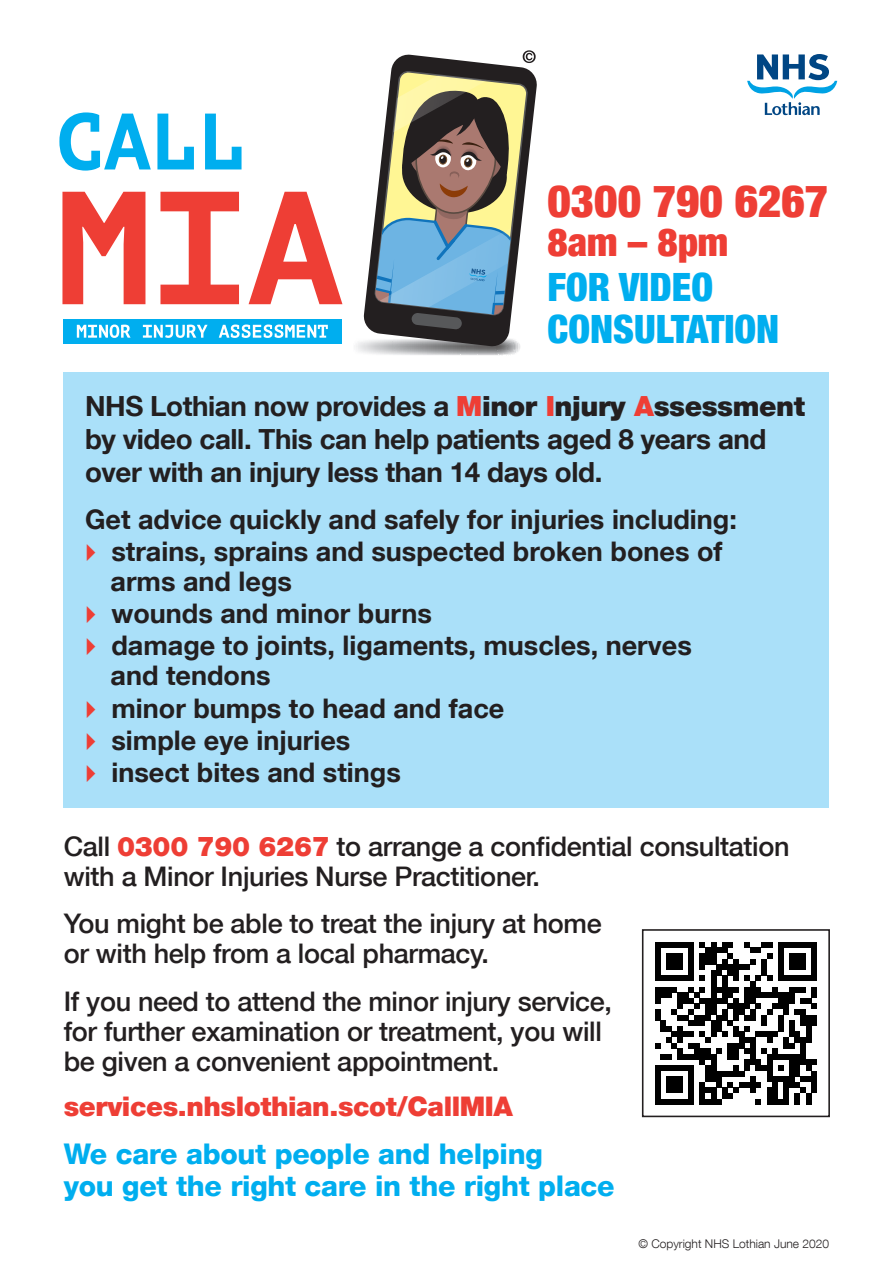
<style>
.page{position:relative;width:893px;height:1263px;background:#fff}
.page>*{position:absolute;margin:0;border:0;box-sizing:border-box;transform-origin:0 0}
.t1{font:900 condensed 45px "Helvetica Neue LT Com";color:#ee3e35}
.t2{font:900 condensed 39px/43.5px "Helvetica Neue LT Com";color:#00aeef}
.t3{font:800 28.5px/31.5px "Helvetica Neue LT Com";letter-spacing:-.01em;color:#00aeef}
.t4{font:700 27.75px/33px "Helvetica Neue LT Com";letter-spacing:-.015em;color:#231f20}
.BODY{font:500 27px/30px "Helvetica Neue LT Com";letter-spacing:-.01em;color:#231f20}
.BODY-2{font:700 27px/30px "Helvetica Neue LT Com";color:#231f20}
.t5{font:900 27px "Helvetica Neue LT Com";letter-spacing:-.015em;color:#ee3e35}
.BODY-3{font:300 12px "Helvetica Neue LT Com";color:#231f20}
.s1{color:#ee3e35}
.s2{font-weight:900;color:#ee3e35}
.s3{font-weight:900}
</style>
<div class="page">
<svg style="left:655px;top:942px;width:162px;height:162px"></svg>
<div style="left:642px;top:929px;width:188px;height:188px;border:2px solid #231f20"></div>
<svg style="left:747px;top:54px;width:90px;height:61px"></svg>
<svg style="left:59px;top:112px;width:92px;height:59px"></svg>
<svg style="left:157px;top:114px;width:37px;height:55px"></svg>
<svg style="left:205px;top:114px;width:37px;height:55px"></svg>
<svg style="left:62px;top:192px;width:83px;height:112px"></svg>
<svg style="left:160px;top:192px;width:79px;height:112px"></svg>
<svg style="left:249px;top:192px;width:93px;height:112px"></svg>
<div style="left:63px;top:319px;width:278px;height:24px;background:#00aeef"></div>
<svg style="left:356px;top:341px;width:164px;height:14px"></svg>
<svg style="left:365px;top:55px;width:171px;height:293px"></svg>
<svg style="left:375px;top:71px;width:152px;height:259px;background:#828c86"></svg>
<svg style="left:77px;top:324px;width:54px;height:14px"></svg>
<svg style="left:143px;top:325px;width:65px;height:13px"></svg>
<svg style="left:219px;top:324px;width:109px;height:14px"></svg>
<svg style="left:523px;top:50px;width:13px;height:13px"></svg>
<div style="left:64px;top:372px;width:765px;height:436px;background:#aae0f9"></div>
<p class="t1" style="left:547px;top:174px;width:282px">0300 790 6267</p>
<p class="t2" style="left:547px;top:220px;width:233px"><span class="s1">8am – 8pm<br></span>FOR VIDEO<br>CONSULTATION</p>
<p class="t4" style="left:85px;top:389px;width:721px">NHS Lothian now provides a <span class="s2">M</span><span class="s3">inor</span> <span class="s2">I</span><span class="s3">njury</span> <span class="s2">A</span><span class="s3">ssessment </span>by video call. This can help patients aged 8 years and over with an injury less than 14 days old.</p>
<p class="BODY-2" style="left:85px;top:504px;width:653px">Get advice quickly and safely for injuries including:</p>
<p class="BODY-2" style="left:111px;top:536px;width:613px;text-indent:-34px"><span class="s1">✔</span> strains, sprains and suspected broken bones of arms and legs</p>
<p class="BODY-2" style="left:77px;top:598px;width:356px"><span class="s1">✔</span> wounds and minor burns</p>
<p class="BODY-2" style="left:111px;top:630px;width:583px;text-indent:-34px"><span class="s1">✔</span> damage to joints, ligaments, muscles, nerves and tendons</p>
<p class="BODY-2" style="left:77px;top:692px;width:429px"><span class="s1">✔</span> minor bumps to head and face</p>
<p class="BODY-2" style="left:77px;top:724px;width:275px"><span class="s1">✔</span> simple eye injuries</p>
<p class="BODY-2" style="left:77px;top:756px;width:325px"><span class="s1">✔</span> insect bites and stings</p>
<p class="BODY" style="left:64px;top:831px;width:727px">Call <span class="s2">0300 790 6267</span> to arrange a confidential consultation with a Minor Injuries Nurse Practitioner.</p>
<p class="BODY" style="left:64px;top:908px;width:539px">You might be able to treat the injury at home or with help from a local pharmacy.</p>
<p class="BODY" style="left:64px;top:985px;width:550px">If you need to attend the minor injury service, for further examination or treatment, you will be given a convenient appointment.</p>
<p class="t5" style="left:64px;top:1090px;width:451px">services.nhslothian.scot/CallMIA</p>
<p class="t3" style="left:64px;top:1138px;width:552px">We care about people and helping<br>you get the right care in the right place</p>
<p class="BODY-3" style="left:638px;top:1237px;width:192px">© Copyright NHS Lothian June 2020</p>
</div>
